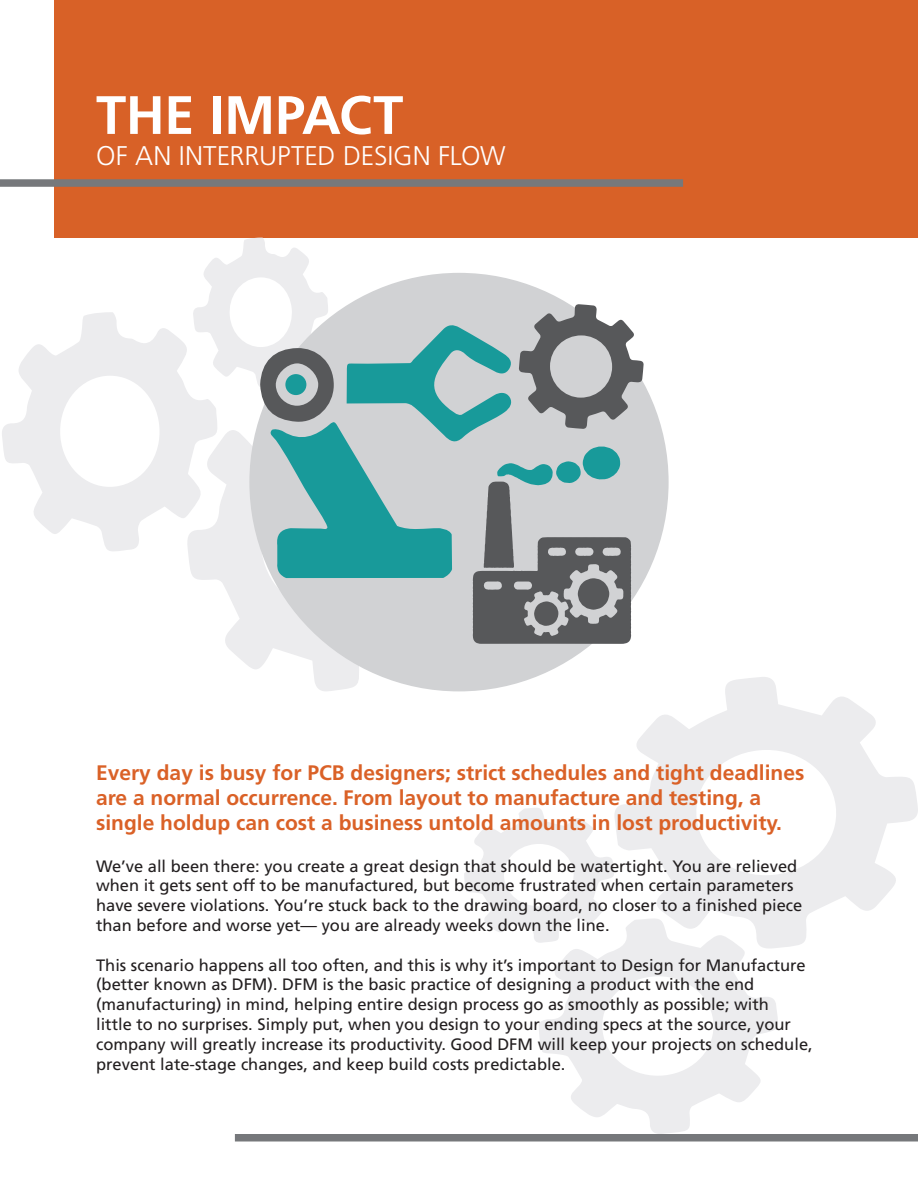
<style>
.page{position:relative;width:918px;height:1188px;background:#fff}
.page>*{position:absolute;margin:0;border:0;box-sizing:border-box;transform-origin:0 0}
.t1{font:700 54px "Frutiger LT Std";letter-spacing:-.005em;color:#fff}
.t2{font:300 27px "Frutiger LT Std";letter-spacing:-.005em;color:#fff}
.t3{font:700 21px/25.2px "Frutiger LT Std";color:#da6127}
.t4{font:16.5px/19.8px "Frutiger LT Std";color:#231f20}
</style>
<div class="page">
<svg style="left:615px;top:677px;width:303px;height:271px"></svg>
<svg style="left:539px;top:918px;width:240px;height:216px;fill:#f4f4f5"></svg>
<svg style="left:464px;top:808px;width:151px;height:135px"></svg>
<div style="left:54px;top:0;width:864px;height:238px;background:#d86127"></div>
<div style="left:0;top:179px;width:683px;height:8px;background:#76787b"></div>
<div style="left:235px;top:1134px;width:683px;height:8px;background:#76787b"></div>
<svg style="left:188px;top:551px;width:256px;height:140px"></svg>
<svg style="left:2px;top:312px;width:190px;height:239px;fill:#f1f1f3"></svg>
<div style="left:249px;top:273px;width:420px;height:418px;background:#d1d2d4;border-radius:50%"></div>
<svg style="left:192px;top:238px;width:452px;height:406px"></svg>
<div style="left:285px;top:374px;width:21px;height:21px;background:#189a9a;border-radius:50%"></div>
<h1 class="t1" style="left:96px;top:83px;width:309px">THE IMPACT</h1>
<h2 class="t2" style="left:96px;top:141px;width:411px">OF AN INTERRUPTED DESIGN FLOW</h2>
<p class="t3" style="left:96px;top:760px;width:710px">Every day is busy for PCB designers; strict schedules and tight deadlines are a normal occurrence. From layout to manufacture and testing, a single holdup can cost a business untold amounts in lost productivity.</p>
<p class="t4" style="left:96px;top:856px;width:708px">We’ve all been there: you create a great design that should be watertight. You are relieved when it gets sent off to be manufactured, but become frustrated when certain parameters have severe violations. You’re stuck back to the drawing board, no closer to a finished piece than before and worse yet— you are already weeks down the line.</p>
<p class="t4" style="left:96px;top:955px;width:718px">This scenario happens all too often, and this is why it’s important to Design for Manufacture (better known as DFM). DFM is the basic practice of designing a product with the end (manufacturing) in mind, helping entire design process go as smoothly as possible; with<br>little to no surprises. Simply put, when you design to your ending specs at the source, your company will greatly increase its productivity. Good DFM will keep your projects on schedule, prevent late-stage changes, and keep build costs predictable.</p>
</div>
